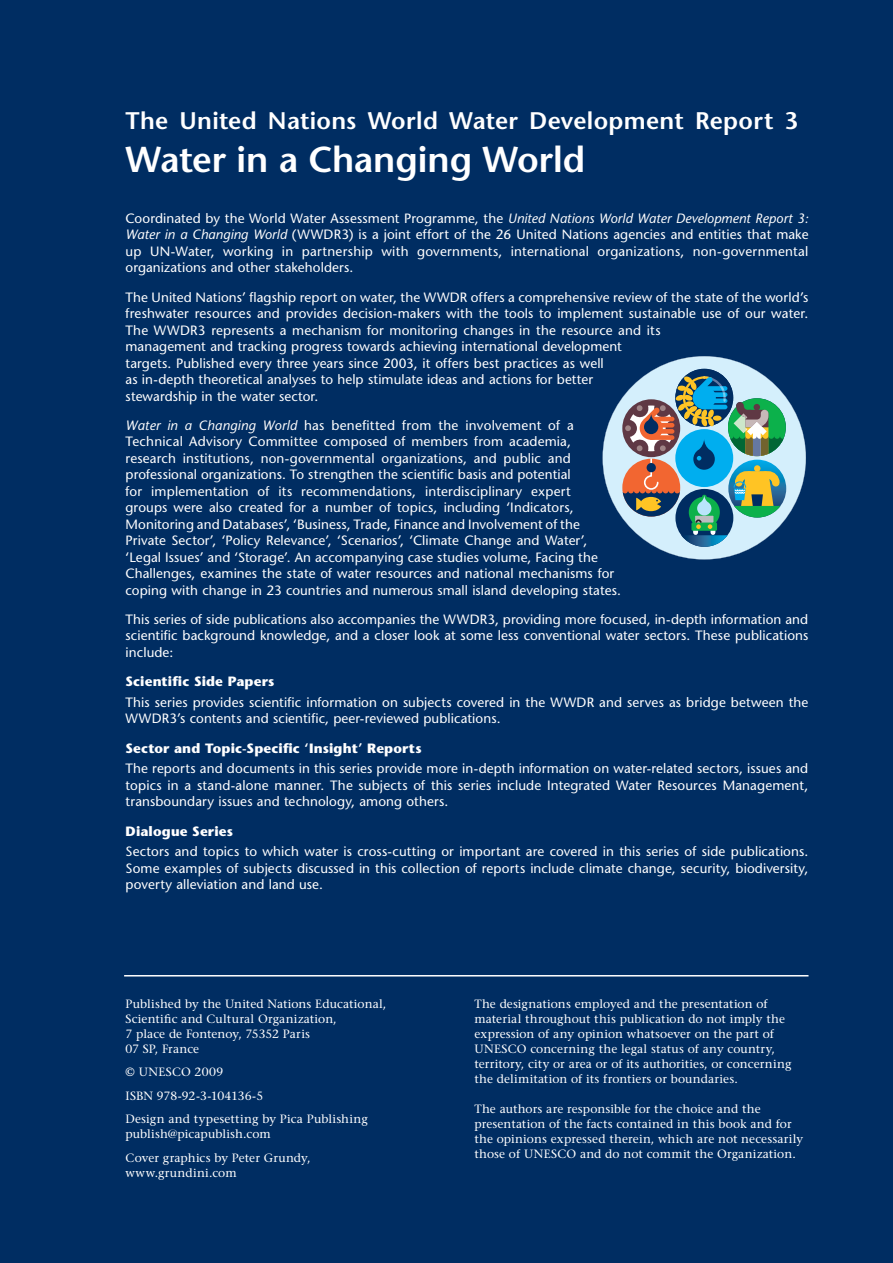
<style>
.page{position:relative;width:893px;height:1263px;background:#002d62}
.page>*{position:absolute;margin:0;border:0;box-sizing:border-box;transform-origin:0 0}
.t1{font:600 36px "Stone Sans Std";color:#fff}
.t2{font:600 24px "Stone Sans Std";letter-spacing:.015em;color:#fff}
.t3{font:500 13.5px/16.5px "Stone Sans Std";letter-spacing:.01em;color:#fff;text-align:justify}
.t4{font:700 13.5px "Stone Sans Std";letter-spacing:.015em;color:#fff}
.t5{font:500 12px/15px "Stone Serif Std";letter-spacing:.01em;color:#fff}
.s1{font-style:italic}
</style>
<div class="page">
<hr style="left:124px;top:975px;width:684px;height:2px;background:#fff">
<svg style="left:602px;top:356px;width:204px;height:204px"></svg>
<h2 class="t2" style="left:126px;top:110px;width:674px">The United Nations World Water Development Report 3</h2>
<h1 class="t1" style="left:126px;top:144px;width:461px">Water in a Changing World</h1>
<p class="t3" style="left:126px;top:211px;width:684px">Coordinated by the World Water Assessment Programme, the <span class="s1">United Nations World Water Development Report 3:<br>Water in a Changing World</span> (WWDR3) is a joint effort of the 26 United Nations agencies and entities that make up UN-Water, working in partnership with governments, international organizations, non-governmental organizations and other stakeholders.</p>
<p class="t3" style="left:126px;top:290px;width:684px;text-align:left">The United Nations’ flagship report on water, the WWDR offers a comprehensive review of the state of the world’s freshwater resources and provides decision-makers with the tools to implement sustainable use of our water.<br>The WWDR3 represents a mechanism for monitoring changes in the resource and its<br>management and tracking progress towards achieving international development<br>targets. Published every three years since 2003, it offers best practices as well<br>as in-depth theoretical analyses to help stimulate ideas and actions for better<br>stewardship in the water sector.</p>
<p class="t3" style="left:126px;top:418px;width:497px;text-align:left"><span class="s1">Water in a Changing World</span> has benefitted from the involvement of a Technical Advisory Committee composed of members from academia, research institutions, non-governmental organizations, and public and professional organizations. To strengthen the scientific basis and potential<br>for implementation of its recommendations, interdisciplinary expert<br>groups were also created for a number of topics, including ‘Indicators, Monitoring and Databases’, ‘Business, Trade, Finance and Involvement of the Private Sector’, ‘Policy Relevance’, ‘Scenarios’, ‘Climate Change and Water’, ‘Legal Issues’ and ‘Storage’. An accompanying case studies volume, Facing the Challenges, examines the state of water resources and national mechanisms for coping with change in 23 countries and numerous small island developing states.</p>
<p class="t3" style="left:126px;top:612px;width:684px">This series of side publications also accompanies the WWDR3, providing more focused, in-depth information and scientific background knowledge, and a closer look at some less conventional water sectors. These publications include:</p>
<p class="t4" style="left:126px;top:676px;width:150px">Scientific Side Papers</p>
<p class="t3" style="left:126px;top:695px;width:684px">This series provides scientific information on subjects covered in the WWDR and serves as bridge between the<br>WWDR3’s contents and scientific, peer-reviewed publications.</p>
<p class="t4" style="left:126px;top:742px;width:298px">Sector and Topic-Specific ‘Insight’ Reports</p>
<p class="t3" style="left:126px;top:761px;width:684px">The reports and documents in this series provide more in-depth information on water-related sectors, issues and topics in a stand-alone manner. The subjects of this series include Integrated Water Resources Management, transboundary issues and technology, among others.</p>
<p class="t4" style="left:126px;top:825px;width:109px">Dialogue Series</p>
<p class="t3" style="left:126px;top:844px;width:684px">Sectors and topics to which water is cross-cutting or important are covered in this series of side publications.<br>Some examples of subjects discussed in this collection of reports include climate change, security, biodiversity, poverty alleviation and land use.</p>
<p class="t5" style="left:126px;top:997px;width:262px">Published by the United Nations Educational,<br>Scientific and Cultural Organization,<br>7 place de Fontenoy, 75352 Paris<br>07 SP, France</p>
<p class="t5" style="left:126px;top:1061px;width:244px;line-height:23.5px">© UNESCO 2009<br>ISBN 978-92-3-104136-5<br>Design and typesetting by Pica Publishing</p>
<p class="t5" style="left:126px;top:1123px;width:186px;line-height:23.5px">publish@picapublish.com<br>Cover graphics by Peter Grundy,</p>
<p class="t5" style="left:126px;top:1166px;width:113px">www.grundini.com</p>
<p class="t5" style="left:474px;top:997px;width:319px">The designations employed and the presentation of material throughout this publication do not imply the expression of any opinion whatsoever on the part of UNESCO concerning the legal status of any country, territory, city or area or of its authorities, or concerning the delimitation of its frontiers or boundaries.</p>
<p class="t5" style="left:474px;top:1102px;width:330px">The authors are responsible for the choice and the presentation of the facts contained in this book and for the opinions expressed therein, which are not necessarily those of UNESCO and do not commit the Organization.</p>
</div>
